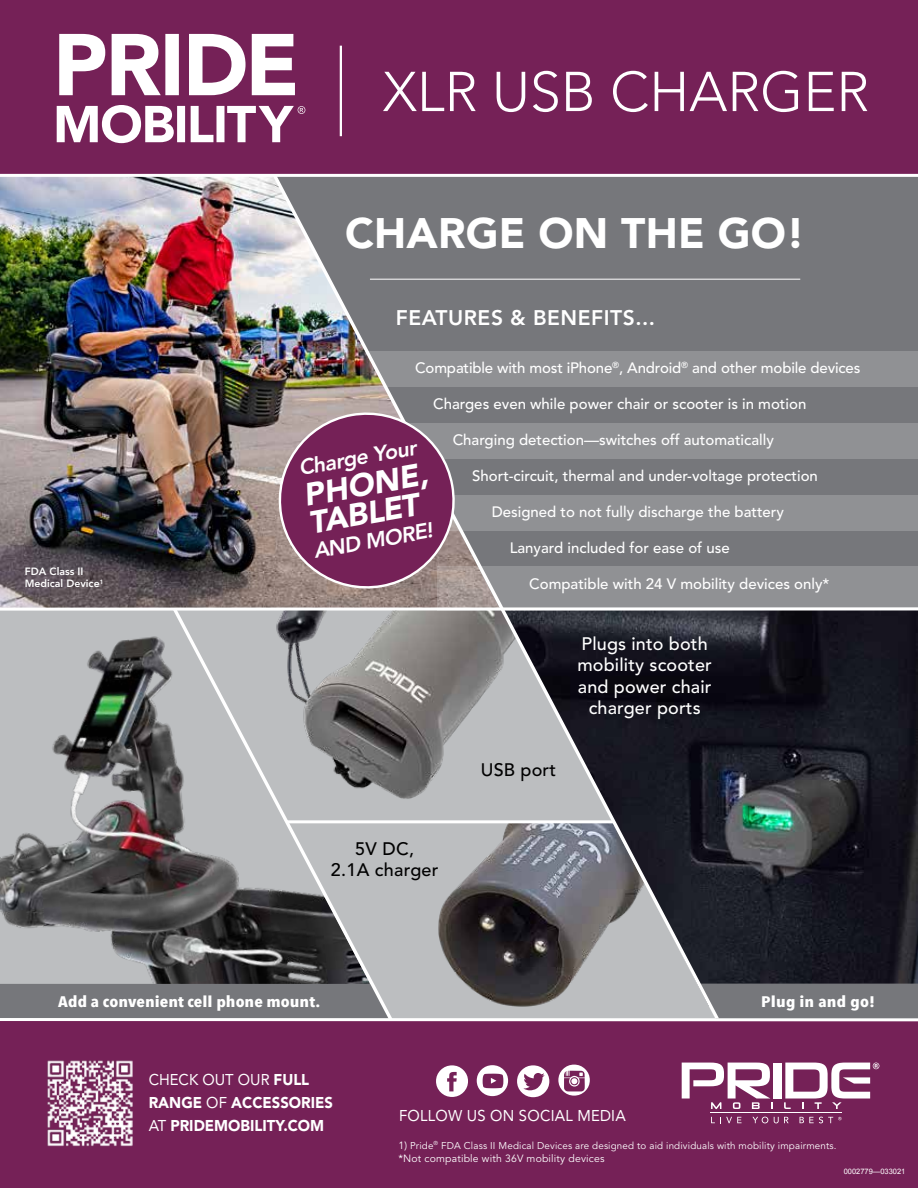
<style>
.page{position:relative;width:918px;height:1188px;background:#fff}
.page>*{position:absolute;margin:0;border:0;box-sizing:border-box;transform-origin:0 0}
.t1{font:57.3px "Social Circles";color:#fff}
.t2{font:300 55.5px "Avenir LT Std";color:#fff}
.t3{font:900 42.3px "Avenir LT Std";letter-spacing:.005em;color:#fff}
.t4{font:italic 900 31.5px/28.3px "Avenir LT Std";color:#fff}
.t5{font:italic 800 21.45px "Avenir LT Std";color:#fff}
.t6{font:800 21px "Avenir LT Std";letter-spacing:.025em;color:#fff}
.t7{font:500 18px/21.6px "Avenir LT Std";letter-spacing:.01em;color:#fff;text-align:center}
.t8{font:500 18px/21.6px "Avenir LT Std";letter-spacing:.015em;color:#000;text-align:center}
.t9{font:900 15.6px/23.1px "Avenir LT Std";color:#fff;scale:.95 1}
.t10{font:15.6px "Avenir LT Std";letter-spacing:.015em;color:#fff;scale:.95 1}
.t11{font:700 15.3px "Avenir Next Condensed";letter-spacing:.005em;color:#fff;scale:1.18 1}
.t12{font:500 15px "Avenir LT Std";color:#fff}
.t13{font:10.5px "Avenir LT Std";letter-spacing:.015em;color:#fff}
.t14{font:800 10.5px/12.9px "Avenir LT Std";color:#fff}
.t15{font:9.75px "Avenir LT Std";letter-spacing:.015em;color:#fff}
.t16{font:7.5px "Arial";color:#fff}
.s1{font-weight:400}
.s2{font-size:10.5px}
</style>
<div class="page">
<img style="left:0;top:177px;width:269px;height:430px">
<div style="left:723px;top:177px;width:195px;height:390px;background:#76777b"></div>
<div style="left:0;top:1020px;width:918px;height:168px;background:#752157"></div>
<div style="left:774px;top:1063px;width:8px;height:36px;background:#fff"></div>
<svg style="left:784px;top:1063px;width:95px;height:46px"></svg>
<svg style="left:711px;top:1117px;width:31px;height:6px"></svg>
<svg style="left:752px;top:1117px;width:16px;height:6px"></svg>
<svg style="left:774px;top:1117px;width:15px;height:6px"></svg>
<svg style="left:800px;top:1117px;width:42px;height:6px"></svg>
<hr style="left:711px;top:1113px;width:131px;height:1px;background:#fff">
<svg style="left:682px;top:1063px;width:91px;height:46px"></svg>
<img style="left:0;top:620px;width:168px;height:364px">
<img style="left:723px;top:611px;width:195px;height:373px">
<div style="left:0;top:984px;width:168px;height:34px;background:#76777b"></div>
<div style="left:723px;top:984px;width:195px;height:34px;background:#76777b"></div>
<hr style="left:0;top:1018px;width:918px;height:3px;background:#fff">
<svg style="left:0;top:607px;width:168px;height:4px"></svg>
<div style="left:0;top:0;width:918px;height:176px;background:#752157"></div>
<hr style="left:0;top:174px;width:918px;height:3px;background:#fff">
<hr style="left:370px;top:279px;width:430px;height:1px;background:#fff">
<div style="left:360px;top:351px;width:558px;height:35px;background:#909194"></div>
<div style="left:399px;top:424px;width:519px;height:35px;background:#909194"></div>
<div style="left:437px;top:495px;width:481px;height:35px;background:#909194"></div>
<svg style="left:723px;top:567px;width:195px;height:44px;background:#96979a"></svg>
<svg style="left:168px;top:604px;width:101px;height:418px;background:#939495"></svg>
<svg style="left:269px;top:173px;width:454px;height:849px;background:#7d7e81"></svg>
<svg style="left:273px;top:407px;width:188px;height:187px;background:#874c6e"></svg>
<img style="left:47px;top:1060px;width:86px;height:87px">
<hr style="left:340px;top:46px;width:2px;height:90px;background:#fff">
<svg style="left:59px;top:34px;width:236px;height:61px"></svg>
<svg style="left:57px;top:105px;width:248px;height:38px"></svg>
<h2 class="t2" style="left:383px;top:59px;width:488px">XLR USB CHARGER</h2>
<h3 class="t3" style="left:345px;top:207px;width:462px">CHARGE ON THE GO!</h3>
<p class="t14" style="left:25px;top:564px;width:80px">FDA Class II<br>Medical Device<sup>1</sup></p>
<h3 class="t6" style="left:396px;top:306px;width:261px">FEATURES &amp; BENEFITS...</h3>
<p class="t12" style="left:415px;top:359px;width:447px">Compatible with most iPhone<sup>®</sup>, Android<sup>®</sup> and other mobile devices</p>
<p class="t12" style="left:433px;top:395px;width:375px">Charges even while power chair or scooter is in motion</p>
<p class="t12" style="left:453px;top:431px;width:323px">Charging detection—switches off automatically</p>
<p class="t12" style="left:472px;top:467px;width:347px">Short-circuit, thermal and under-voltage protection</p>
<p class="t12" style="left:492px;top:503px;width:294px">Designed to not fully discharge the battery</p>
<p class="t12" style="left:510px;top:539px;width:222px">Lanyard included for ease of use</p>
<p class="t12" style="left:529px;top:575px;width:302px">Compatible with 24 V mobility devices only*</p>
<h3 class="t5" style="left:297px;top:455px;width:121px;rotate:-10deg">Charge Your</h3>
<h3 class="t4" style="left:302px;top:482px;width:127px;rotate:-10deg">PHONE,<br>TABLET</h3>
<h3 class="t5" style="left:312px;top:538px;width:122px;rotate:-10deg">AND MORE!</h3>
<p class="t8" style="left:331px;top:838px;width:109px">5V DC,<br>2.1A charger</p>
<p class="t8" style="left:481px;top:759px;width:77px">USB port</p>
<p class="t7" style="left:577px;top:633px;width:136px">Plugs into both mobility scooter and power chair charger ports</p>
<p class="t11" style="left:58px;top:992px;width:224px">Add a convenient cell phone mount.</p>
<p class="t11" style="left:761px;top:992px;width:98px">Plug in and go!</p>
<p class="t9" style="left:149px;top:1068px;width:196px"><span class="s1">CHECK OUT OUR</span> FULL<br>RANGE <span class="s1">OF</span> ACCESSORIES</p>
<h1 class="t1" style="left:432px;top:1048px;width:164px">fyti</h1>
<p class="t9" style="left:149px;top:1114px;width:186px"><span class="s1">AT</span> PRIDEMOBILITY.COM</p>
<p class="t10" style="left:399px;top:1107px;width:240px">FOLLOW US ON SOCIAL MEDIA</p>
<p class="t15" style="left:398px;top:1140px;width:440px"><span class="s2">1)</span> Pride<sup>®</sup> FDA Class II Medical Devices are designed to aid individuals with mobility impairments.</p>
<p class="t13" style="left:398px;top:1152px;width:208px">*Not compatible with 36V mobility devices</p>
<p class="t16" style="left:844px;top:1166px;width:63px">0002779—033021</p>
</div>
